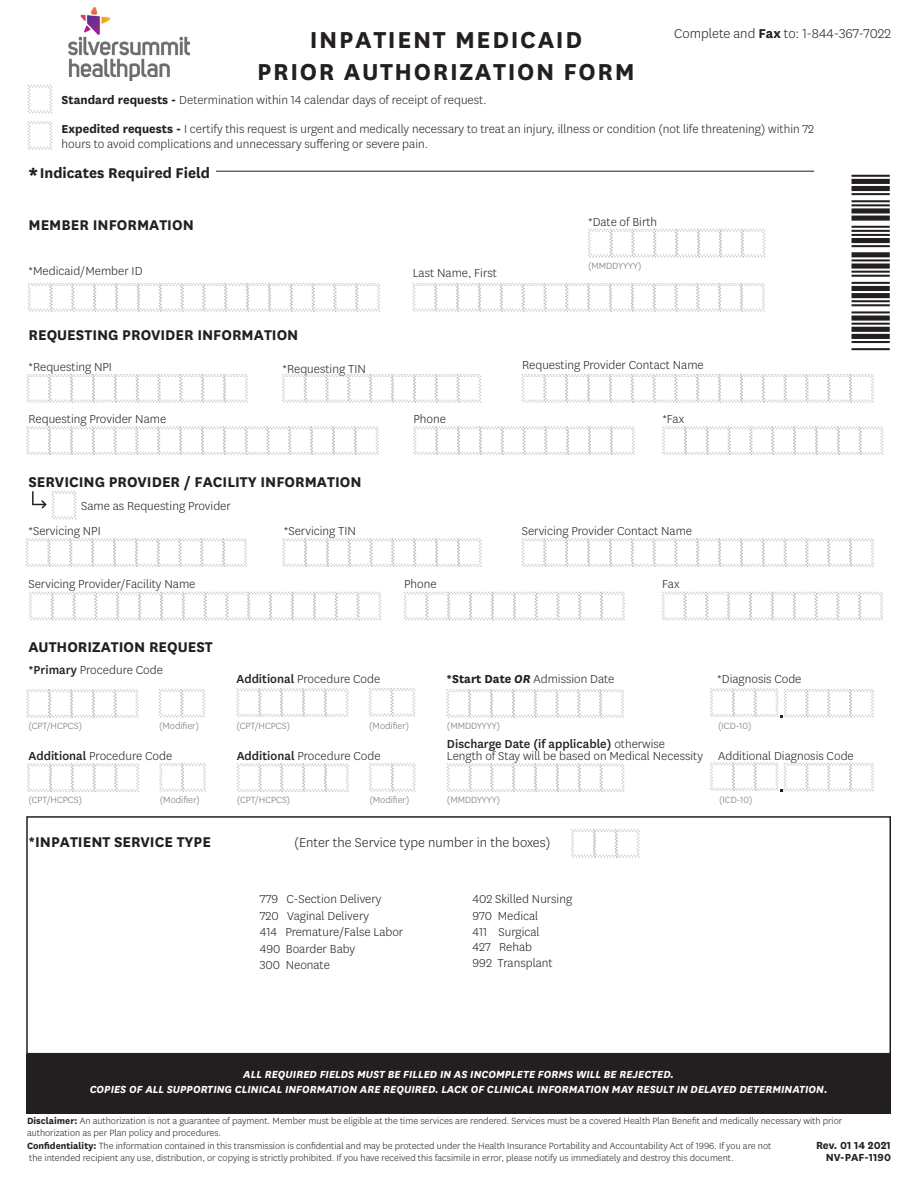
<style>
.page{position:relative;width:918px;height:1188px;background:#fff}
.page>*{position:absolute;margin:0;border:0;box-sizing:border-box;transform-origin:0 0}
.Form_Text{font:700 27px "Centene Sans";letter-spacing:.06em;color:#231f20}
.Form_Heading{font:700 16.5px "Centene Sans";color:#231f20}
.Fax_Info{font:300 15px "Centene Sans";color:#231f20}
.Form_Text-2{font:300 13.5px/12px "Centene Sans";color:#231f20}
.Priority_Text{font:300 13.5px/15px "Centene Sans";color:#231f20}
.Footer_Heading{font:italic 700 12px "Centene Sans";color:#fff}
.t1{font:700 12px "Centene Sans";color:#231f20}
.t2{font:300 10.5px/12px "Centene Sans";color:#231f20}
.Sub_Text{font:300 10.5px "Centene Sans";color:#717074}
.s1{font-weight:700}
.s2{font-weight:500}
.s3{font-weight:700;font-style:italic}
</style>
<div class="page">
<img style="left:68px;top:7px;width:121px;height:73px">
<svg style="left:27px;top:121px;width:25px;height:29px"></svg>
<svg style="left:27px;top:84px;width:25px;height:30px"></svg>
<div style="left:26px;top:816px;width:865px;height:238px;border:2px solid #231f20"></div>
<svg style="left:158px;top:689px;width:47px;height:29px"></svg>
<svg style="left:26px;top:689px;width:113px;height:29px"></svg>
<svg style="left:159px;top:763px;width:47px;height:29px"></svg>
<svg style="left:27px;top:763px;width:112px;height:29px"></svg>
<svg style="left:369px;top:688px;width:46px;height:29px"></svg>
<svg style="left:236px;top:688px;width:113px;height:29px"></svg>
<svg style="left:369px;top:763px;width:47px;height:29px"></svg>
<svg style="left:237px;top:763px;width:112px;height:29px"></svg>
<svg style="left:447px;top:763px;width:178px;height:29px"></svg>
<svg style="left:446px;top:689px;width:178px;height:29px"></svg>
<svg style="left:571px;top:829px;width:69px;height:29px"></svg>
<svg style="left:710px;top:688px;width:164px;height:30px"></svg>
<svg style="left:710px;top:762px;width:164px;height:30px"></svg>
<hr style="left:216px;top:171px;width:598px;height:1px;background:#231f20">
<div style="left:26px;top:1054px;width:865px;height:60px;background:#231f20"></div>
<svg style="left:403px;top:591px;width:222px;height:30px"></svg>
<svg style="left:662px;top:591px;width:221px;height:30px"></svg>
<svg style="left:25px;top:538px;width:222px;height:29px"></svg>
<svg style="left:282px;top:538px;width:200px;height:29px"></svg>
<svg style="left:521px;top:538px;width:353px;height:29px"></svg>
<svg style="left:26px;top:374px;width:222px;height:29px"></svg>
<svg style="left:282px;top:374px;width:200px;height:29px"></svg>
<svg style="left:413px;top:426px;width:222px;height:29px"></svg>
<svg style="left:26px;top:426px;width:353px;height:29px"></svg>
<svg style="left:662px;top:426px;width:222px;height:29px"></svg>
<svg style="left:412px;top:283px;width:353px;height:29px"></svg>
<svg style="left:28px;top:283px;width:352px;height:29px"></svg>
<svg style="left:588px;top:229px;width:178px;height:29px"></svg>
<svg style="left:32px;top:491px;width:45px;height:29px"></svg>
<svg style="left:521px;top:374px;width:353px;height:29px"></svg>
<svg style="left:29px;top:591px;width:353px;height:30px"></svg>
<h1 class="Form_Text" style="left:310px;top:21px;width:274px">INPATIENT MEDICAID</h1>
<h1 class="Form_Text" style="left:257px;top:53px;width:379px">PRIOR AUTHORIZATION FORM</h1>
<p class="Fax_Info" style="left:674px;top:24px;width:218px">Complete and <span class="s1">Fax</span> to: 1-844-367-7022</p>
<p class="Priority_Text" style="left:62px;top:92px;width:427px"><span class="s1">Standard requests -</span> Determination within 14 calendar days of receipt of request.</p>
<p class="Priority_Text" style="left:62px;top:121px;width:754px"><span class="s1">Expedited requests -</span> I certify this request is urgent and medically necessary to treat an injury, illness or condition (not life threatening) within 72 hours to avoid complications and unnecessary suffering or severe pain.</p>
<h2 class="Form_Heading" style="left:40px;top:161px;width:172px">Indicates Required Field</h2>
<p class="Form_Text" style="left:28px;top:156px;width:12px">*</p>
<h2 class="Form_Heading" style="left:28px;top:214px;width:167px">MEMBER INFORMATION</h2>
<p class="Form_Text-2" style="left:28px;top:265px;width:116px">*Medicaid/Member ID</p>
<p class="Form_Text-2" style="left:413px;top:267px;width:86px">Last Name, First</p>
<p class="Form_Text-2" style="left:588px;top:216px;width:71px">*Date of Birth</p>
<p class="Sub_Text" style="left:588px;top:259px;width:55px">(MMDDYYYY)</p>
<h2 class="Form_Heading" style="left:28px;top:323px;width:271px">REQUESTING PROVIDER INFORMATION</h2>
<p class="Form_Text-2" style="left:28px;top:361px;width:85px">*Requesting NPI</p>
<p class="Form_Text-2" style="left:282px;top:363px;width:85px">*Requesting TIN</p>
<p class="Form_Text-2" style="left:522px;top:358px;width:183px">Requesting Provider Contact Name</p>
<p class="Form_Text-2" style="left:28px;top:413px;width:139px">Requesting Provider Name</p>
<p class="Form_Text-2" style="left:414px;top:413px;width:34px">Phone</p>
<p class="Form_Text-2" style="left:662px;top:413px;width:23px">*Fax</p>
<h2 class="Form_Heading" style="left:28px;top:470px;width:335px">SERVICING PROVIDER / FACILITY INFORMATION</h2>
<p class="Form_Text-2" style="left:81px;top:500px;width:151px">Same as Requesting Provider</p>
<p class="Form_Text-2" style="left:28px;top:524px;width:74px">*Servicing NPI</p>
<p class="Form_Text-2" style="left:284px;top:524px;width:74px">*Servicing TIN</p>
<p class="Priority_Text" style="left:522px;top:522px;width:172px">Servicing Provider Contact Name</p>
<p class="Form_Text-2" style="left:28px;top:578px;width:168px">Servicing Provider/Facility Name</p>
<p class="Form_Text-2" style="left:404px;top:578px;width:34px">Phone</p>
<p class="Form_Text-2" style="left:662px;top:578px;width:19px">Fax</p>
<h2 class="Form_Heading" style="left:28px;top:636px;width:186px">AUTHORIZATION REQUEST</h2>
<p class="Form_Text-2" style="left:28px;top:663px;width:136px"><span class="s2">*Primary</span> Procedure Code</p>
<p class="Sub_Text" style="left:28px;top:719px;width:55px">(CPT/HCPCS)</p>
<p class="Sub_Text" style="left:159px;top:719px;width:41px">(Modifier)</p>
<p class="Form_Text-2" style="left:28px;top:749px;width:145px"><span class="s2">Additional</span> Procedure Code</p>
<p class="Sub_Text" style="left:28px;top:793px;width:55px">(CPT/HCPCS)</p>
<p class="Sub_Text" style="left:160px;top:793px;width:41px">(Modifier)</p>
<p class="Form_Text-2" style="left:236px;top:672px;width:145px"><span class="s2">Additional</span> Procedure Code</p>
<p class="Form_Text-2" style="left:717px;top:672px;width:86px">*Diagnosis Code</p>
<p class="Sub_Text" style="left:236px;top:719px;width:55px">(CPT/HCPCS)</p>
<p class="Sub_Text" style="left:369px;top:719px;width:41px">(Modifier)</p>
<p class="Form_Text-2" style="left:237px;top:749px;width:145px"><span class="s2">Additional</span> Procedure Code</p>
<p class="Sub_Text" style="left:237px;top:793px;width:55px">(CPT/HCPCS)</p>
<p class="Sub_Text" style="left:370px;top:793px;width:41px">(Modifier)</p>
<p class="Form_Text-2" style="left:447px;top:672px;width:169px"><span class="s1">*Start Date</span> <span class="s3">OR</span> Admission Date</p>
<p class="Sub_Text" style="left:447px;top:719px;width:55px">(MMDDYYYY)</p>
<p class="Sub_Text" style="left:718px;top:719px;width:35px">(ICD-10)</p>
<p class="Form_Text-2" style="left:447px;top:737px;width:258px"><span class="s2">Discharge Date (if applicable)</span> otherwise<br>Length of Stay will be based on Medical Necessity</p>
<p class="Sub_Text" style="left:447px;top:793px;width:55px">(MMDDYYYY)</p>
<p class="Form_Text-2" style="left:718px;top:749px;width:137px">Additional Diagnosis Code</p>
<p class="Sub_Text" style="left:719px;top:793px;width:35px">(ICD-10)</p>
<h2 class="Form_Heading" style="left:28px;top:831px;width:184px">*INPATIENT SERVICE TYPE</h2>
<p class="Fax_Info" style="left:294px;top:833px;width:258px">(Enter the Service type number in the boxes)</p>
<p class="Form_Text-2" style="left:260px;top:893px;width:123px">779 C-Section Delivery</p>
<p class="Form_Text-2" style="left:260px;top:909px;width:111px">720 Vaginal Delivery</p>
<p class="Form_Text-2" style="left:260px;top:925px;width:145px">414 Premature/False Labor</p>
<p class="Form_Text-2" style="left:260px;top:942px;width:97px">490 Boarder Baby</p>
<p class="Form_Text-2" style="left:260px;top:958px;width:72px">300 Neonate</p>
<p class="Form_Text-2" style="left:473px;top:893px;width:101px">402 Skilled Nursing</p>
<p class="Form_Text-2" style="left:473px;top:909px;width:67px">970 Medical</p>
<p class="Form_Text-2" style="left:473px;top:925px;width:69px">411 Surgical</p>
<p class="Form_Text-2" style="left:473px;top:941px;width:61px">427 Rehab</p>
<p class="Form_Text-2" style="left:473px;top:957px;width:82px">992 Transplant</p>
<h3 class="Footer_Heading" style="left:243px;top:1066px;width:432px">ALL REQUIRED FIELDS MUST BE FILLED IN AS INCOMPLETE FORMS WILL BE REJECTED.</h3>
<h3 class="Footer_Heading" style="left:90px;top:1081px;width:739px">COPIES OF ALL SUPPORTING CLINICAL INFORMATION ARE REQUIRED. LACK OF CLINICAL INFORMATION MAY RESULT IN DELAYED DETERMINATION.</h3>
<p class="t2" style="left:27px;top:1114px;width:817px"><span class="s1">Disclaimer:</span> An authorization is not a guarantee of payment. Member must be eligible at the time services are rendered. Services must be a covered Health Plan Benefit and medically necessary with prior authorization as per Plan policy and procedures.</p>
<p class="t2" style="left:27px;top:1140px;width:746px"><span class="s1">Confidentiality:</span> The information contained in this transmission is confidential and may be protected under the Health Insurance Portability and Accountability Act of 1996. If you are not</p>
<p class="t2" style="left:29px;top:1152px;width:706px">the intended recipient any use, distribution, or copying is strictly prohibited. If you have received this facsimile in error, please notify us immediately and destroy this document.</p>
<p class="t1" style="left:816px;top:1137px;width:76px">Rev. 01 14 2021</p>
<p class="t1" style="left:826px;top:1149px;width:67px">NV-PAF-1190</p>
</div>
